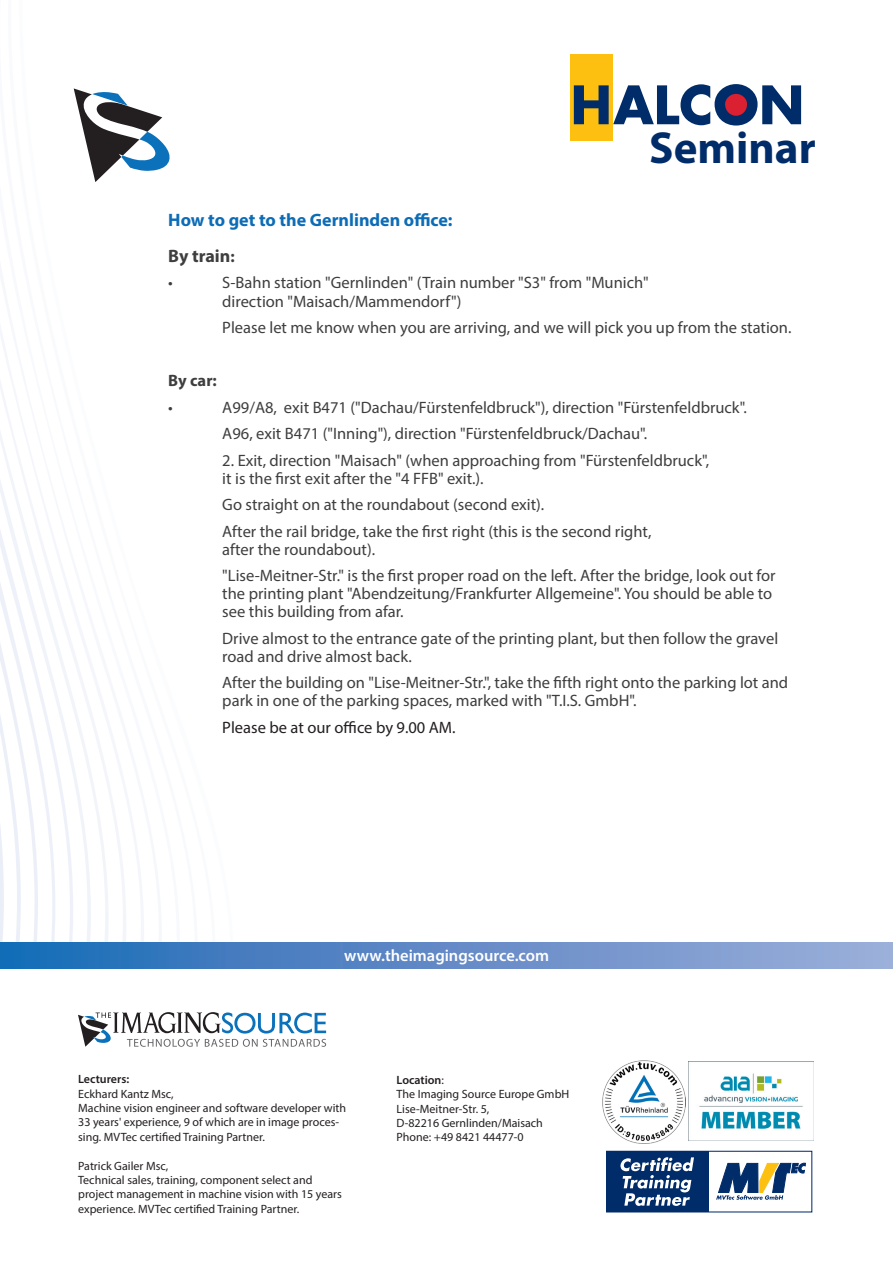
<style>
.page{position:relative;width:893px;height:1263px;background:#fff}
.page>*{position:absolute;margin:0;border:0;box-sizing:border-box;transform-origin:0 0}
.Content___Title_Sub{font:700 45px "Myriad Pro";color:#002c69}
.Content___Flow{font:700 18px/36px "Myriad Pro";color:#0d6cb6}
.Content___Flow-2{font:16.5px/18px "Myriad Pro";color:#3e3e3f}
.Content___Flow-3{font:16.5px "Myriad Pro";color:#231f20}
.Content___Flow-4{font:600 16.5px "Myriad Pro";color:#fff}
.Content___Flow-5{font:700 16.5px "Myriad Pro";color:#3e3e3f}
.t1{font:12px/14.4px "Myriad Pro";color:#231f20}
.s1{color:#3e3e3f}
.s2{font-size:16.5px;color:#3e3e3f}
.s3{font-weight:600}
</style>
<div class="page">
<svg style="left:91px;top:663px;width:18px;height:279px"></svg>
<svg style="left:73px;top:88px;width:18px;height:854px"></svg>
<svg style="left:55px;top:542px;width:18px;height:400px"></svg>
<svg style="left:38px;top:482px;width:17px;height:460px"></svg>
<svg style="left:21px;top:417px;width:17px;height:525px"></svg>
<svg style="left:0;top:327px;width:21px;height:615px"></svg>
<div style="left:0;top:942px;width:893px;height:26px;background:linear-gradient(to right,#1b6ab6,#a2add9)"></div>
<svg style="left:78px;top:1012px;width:248px;height:35px"></svg>
<div style="left:606px;top:1151px;width:206px;height:61px;border:1px solid #002c69"></div>
<svg style="left:716px;top:1163px;width:90px;height:37px"></svg>
<div style="left:606px;top:1151px;width:103px;height:61px;background:#002c69"></div>
<svg style="left:620px;top:1157px;width:74px;height:49px"></svg>
<img style="left:603px;top:1061px;width:82px;height:82px">
<img style="left:688px;top:1061px;width:125px;height:80px">
<div style="left:570px;top:54px;width:42px;height:87px;background:#fdc011"></div>
<svg style="left:574px;top:84px;width:227px;height:42px"></svg>
<svg style="left:74px;top:88px;width:96px;height:94px"></svg>
<p class="Content___Title_Sub" style="left:649px;top:119px;width:168px">Seminar</p>
<p class="Content___Flow" style="left:168px;top:201px;width:286px">How to get to the Gernlinden office:<br><span class="s1">By train</span><span class="s2">:</span></p>
<p class="Content___Flow-2" style="left:168px;top:274px;width:6px">•</p>
<p class="Content___Flow-2" style="left:222px;top:274px;width:428px">S-Bahn station "Gernlinden" (Train number "S3" from "Munich" direction "Maisach/Mammendorf")</p>
<p class="Content___Flow-2" style="left:222px;top:318px;width:571px">Please let me know when you are arriving, and we will pick you up from the station.</p>
<p class="Content___Flow-5" style="left:168px;top:370px;width:50px">By car:</p>
<p class="Content___Flow-2" style="left:168px;top:398px;width:6px">•</p>
<p class="Content___Flow-2" style="left:222px;top:398px;width:526px">A99/A8, exit B471 ("Dachau/Fürstenfeldbruck"), direction "Fürstenfeldbruck".</p>
<p class="Content___Flow-2" style="left:222px;top:424px;width:427px">A96, exit B471 ("Inning"), direction "Fürstenfeldbruck/Dachau".</p>
<p class="Content___Flow-2" style="left:222px;top:451px;width:488px">2. Exit, direction "Maisach" (when approaching from "Fürstenfeldbruck", it is the first exit after the "4 FFB" exit.).</p>
<p class="Content___Flow-2" style="left:222px;top:495px;width:324px">Go straight on at the roundabout (second exit).</p>
<p class="Content___Flow-2" style="left:222px;top:522px;width:431px">After the rail bridge, take the first right (this is the second right, after the roundabout).</p>
<p class="Content___Flow-2" style="left:222px;top:566px;width:555px">"Lise-Meitner-Str." is the first proper road on the left. After the bridge, look out for the printing plant "Abendzeitung/Frankfurter Allgemeine". You should be able to see this building from afar.</p>
<p class="Content___Flow-2" style="left:222px;top:629px;width:557px">Drive almost to the entrance gate of the printing plant, but then follow the gravel road and drive almost back.</p>
<p class="Content___Flow-2" style="left:222px;top:673px;width:567px">After the building on "Lise-Meitner-Str.", take the fifth right onto the parking lot and park in one of the parking spaces, marked with "T.I.S. GmbH".</p>
<p class="Content___Flow-3" style="left:222px;top:717px;width:235px">Please be at our office by 9.00 AM.</p>
<p class="Content___Flow-4" style="left:344px;top:945px;width:206px">www.theimagingsource.com</p>
<p class="t1" style="left:78px;top:1072px;width:269px"><span class="s3">Lecturers:<br></span>Eckhard Kantz Msc,<br>Machine vision engineer and software developer with 33 years' experience, 9 of which are in image proces&shy;sing. MVTec certified Training Partner.</p>
<p class="t1" style="left:78px;top:1158px;width:265px">Patrick Gailer Msc,<br>Technical sales, training, component select and project management in machine vision with 15 years experience. MVTec certified Training Partner.</p>
<p class="t1" style="left:397px;top:1072px;width:174px"><span class="s3">Location</span>:<br>The Imaging Source Europe GmbH</p>
<p class="t1" style="left:397px;top:1101px;width:148px">Lise-Meitner-Str. 5,<br>D-82216 Gernlinden/Maisach</p>
<p class="t1" style="left:397px;top:1130px;width:129px">Phone: +49 8421 44477-0</p>
</div>
